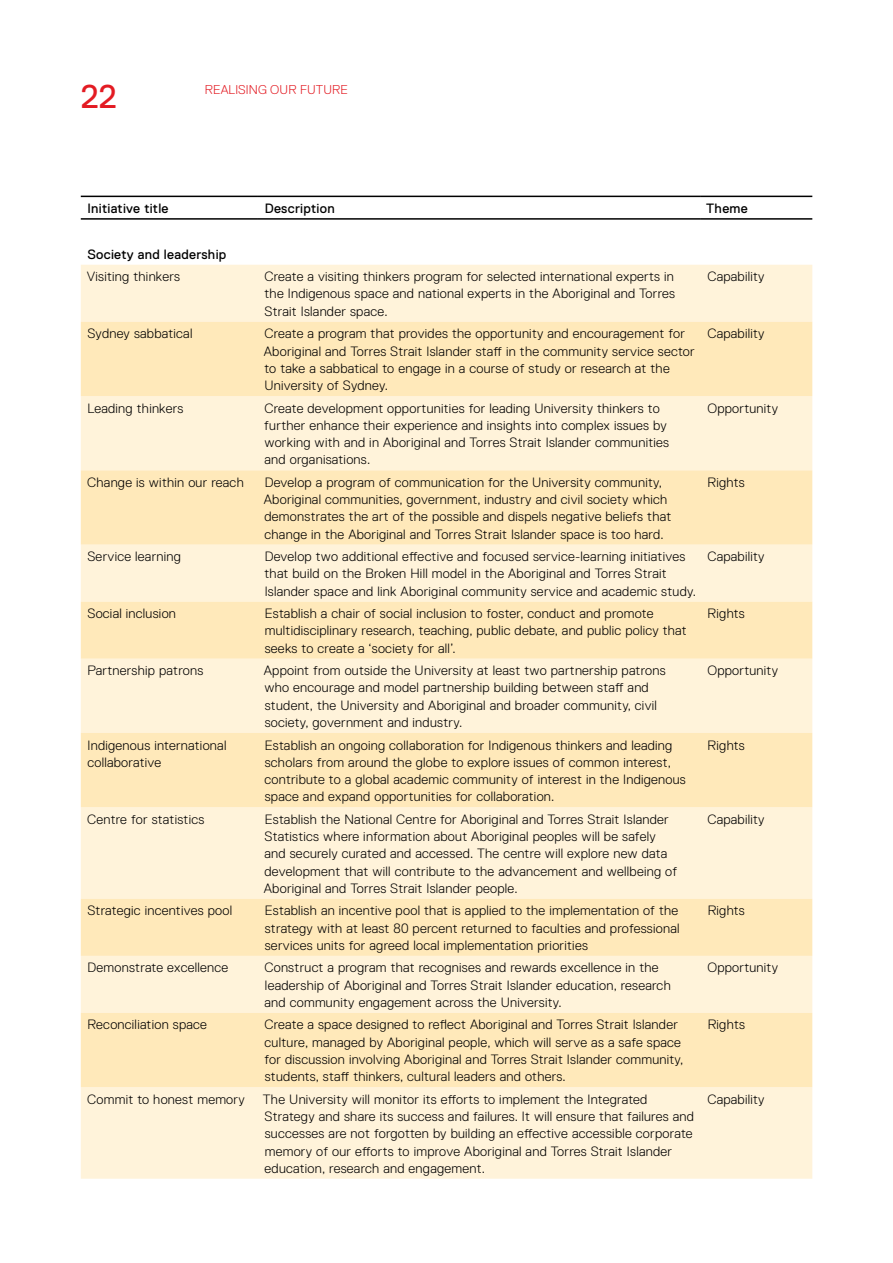
<style>
.page{position:relative;width:893px;height:1263px;background:#fff}
.page>*{position:absolute;margin:0;border:0;box-sizing:border-box;transform-origin:0 0}
.t1{font:33px "Replica Std";color:#e31b23}
.t2{font:300 13.5px/17.2px "Replica Std";letter-spacing:.02em;color:#000}
.t3{font:13.5px "Replica Std";letter-spacing:.02em;color:#000}
.t4{font:300 12.75px "Replica Std";letter-spacing:.01em;color:#e31b23}
</style>
<div class="page">
<div style="left:81px;top:265px;width:731px;height:914px;background:#fff3da"></div>
<svg style="left:81px;top:322px;width:731px;height:765px;background:#ffedc8"></svg>
<hr style="left:81px;top:196px;width:177px;height:1px;background:#000">
<hr style="left:258px;top:196px;width:443px;height:1px;background:#000">
<hr style="left:701px;top:196px;width:111px;height:1px;background:#000">
<hr style="left:81px;top:218px;width:177px;height:2px;background:#000">
<hr style="left:258px;top:218px;width:443px;height:2px;background:#000">
<hr style="left:701px;top:218px;width:111px;height:2px;background:#000">
<h1 class="t1" style="left:81px;top:78px;width:38px">22</h1>
<p class="t4" style="left:205px;top:82px;width:111px">realising ou r futu</p>
<p class="t4" style="left:332px;top:82px;width:17px">re</p>
<p class="t3" style="left:88px;top:201px;width:83px">I nitiative title</p>
<p class="t3" style="left:265px;top:201px;width:71px">Description</p>
<p class="t3" style="left:706px;top:201px;width:43px">Theme</p>
<p class="t3" style="left:87px;top:247px;width:140px">Society and leadership</p>
<p class="t2" style="left:87px;top:268px;width:95px">Visiting thinkers</p>
<p class="t2" style="left:264px;top:268px;width:412px;text-align:justify">Create a visiting thinkers program for selected international experts in the I ndigenous space and national experts in the Aboriginal and Torres Strait Islander space.</p>
<p class="t2" style="left:707px;top:268px;width:59px">Capability</p>
<p class="t2" style="left:87px;top:325px;width:107px">Sydney sabbatical</p>
<p class="t2" style="left:264px;top:325px;width:432px">Create a program that provides the opportunity and encouragement for Aboriginal and Torres Strait Islander staff in the community service sector to take a sabbatical to engage in a course of study or research at the University of Sydney.</p>
<p class="t2" style="left:707px;top:325px;width:59px">Capability</p>
<p class="t2" style="left:87px;top:399px;width:97px">Leading thinkers</p>
<p class="t2" style="left:264px;top:399px;width:406px">Create development opportunities for leading University thinkers to further enhance their experience and insights into complex issues by working with and in Aboriginal and Torres Strait Islander communities and organisations.</p>
<p class="t2" style="left:707px;top:399px;width:72px">Opportunity</p>
<p class="t2" style="left:87px;top:474px;width:158px">Change is within our reach</p>
<p class="t2" style="left:264px;top:474px;width:409px">Develop a program of communication for the University community, Aboriginal communities, government, industry and civil society which demonstrates the art of the possible and dispels negative beliefs that change in the Aboriginal and Torres Strait Islander space is too hard.</p>
<p class="t2" style="left:708px;top:474px;width:39px">Rights</p>
<p class="t2" style="left:87px;top:548px;width:95px">Service learning</p>
<p class="t2" style="left:264px;top:548px;width:433px">Develop two additional effective and focused service-learning initiatives that build on the Broken H ill model in the Aboriginal and Torres Strait<br>Islander space and link Aboriginal community service and academic study.</p>
<p class="t2" style="left:707px;top:548px;width:59px">Capability</p>
<p class="t2" style="left:87px;top:605px;width:90px">Social inclusion</p>
<p class="t2" style="left:265px;top:605px;width:424px">Establish a chair of social inclusion to foster, conduct and promote multidisciplinary research, teaching, public debate, and public policy that seeks to create a ‘society for all’.</p>
<p class="t2" style="left:708px;top:605px;width:39px">Rights</p>
<p class="t2" style="left:88px;top:662px;width:117px">Partnership patrons</p>
<p class="t2" style="left:264px;top:662px;width:403px">Appoint from outside the University at least two partnership patrons who encourage and model partnership building between staff and student, the University and Aboriginal and broader community, civil society, government and industry.</p>
<p class="t2" style="left:707px;top:662px;width:72px">Opportunity</p>
<p class="t2" style="left:87px;top:736px;width:141px">I ndigenous international collaborative</p>
<p class="t2" style="left:265px;top:736px;width:423px">Establish an ongoing collaboration for I ndigenous thinkers and leading scholars from around the globe to explore issues of common interest, contribute to a global academic community of interest in the I ndigenous space and expand opportunities for collaboration.</p>
<p class="t2" style="left:708px;top:736px;width:39px">Rights</p>
<p class="t2" style="left:87px;top:811px;width:119px">Centre for statistics</p>
<p class="t2" style="left:264px;top:811px;width:415px">Establish the National Centre for Aboriginal and Torres Strait Islander Statistics where information about Aboriginal peoples will be safely and securely curated and accessed. The centre will explore new data development that will contribute to the advancement and wellbeing of Aboriginal and Torres Strait Islander people.</p>
<p class="t2" style="left:707px;top:811px;width:59px">Capability</p>
<p class="t2" style="left:87px;top:902px;width:146px">Strategic incentives pool</p>
<p class="t2" style="left:265px;top:902px;width:416px;text-align:justify">Establish an incentive pool that is applied to the implementation of the strategy with at least 80 percent returned to faculties and professional services units for agreed local implementation priorities</p>
<p class="t2" style="left:708px;top:902px;width:39px">Rights</p>
<p class="t2" style="left:88px;top:959px;width:142px">Demonstrate excellence</p>
<p class="t2" style="left:264px;top:959px;width:408px">Construct a program that recognises and rewards excellence in the leadership of Aboriginal and Torres Strait Islander education, research and community engagement across the University.</p>
<p class="t2" style="left:707px;top:959px;width:72px">Opportunity</p>
<p class="t2" style="left:88px;top:1016px;width:121px">Reconciliation space</p>
<p class="t2" style="left:264px;top:1016px;width:421px">Create a space designed to reflect Aboriginal and Torres Strait I slander culture, managed by Aboriginal people, which will serve as a safe space for discussion involving Aboriginal and Torres Strait Islander community, students, staff thinkers, cultural leaders and others.</p>
<p class="t2" style="left:708px;top:1016px;width:39px">Rights</p>
<p class="t2" style="left:87px;top:1090px;width:159px">Commit to honest memory</p>
<p class="t2" style="left:263px;top:1090px;width:433px">The University will monitor its efforts to implement the I ntegrated Strategy and share its success and failures. It will ensure that failures and successes are not forgotten by building an effective accessible corporate memory of our efforts to improve Aboriginal and Torres Strait Islander education, research and engagement.</p>
<p class="t2" style="left:707px;top:1090px;width:59px">Capability</p>
</div>
